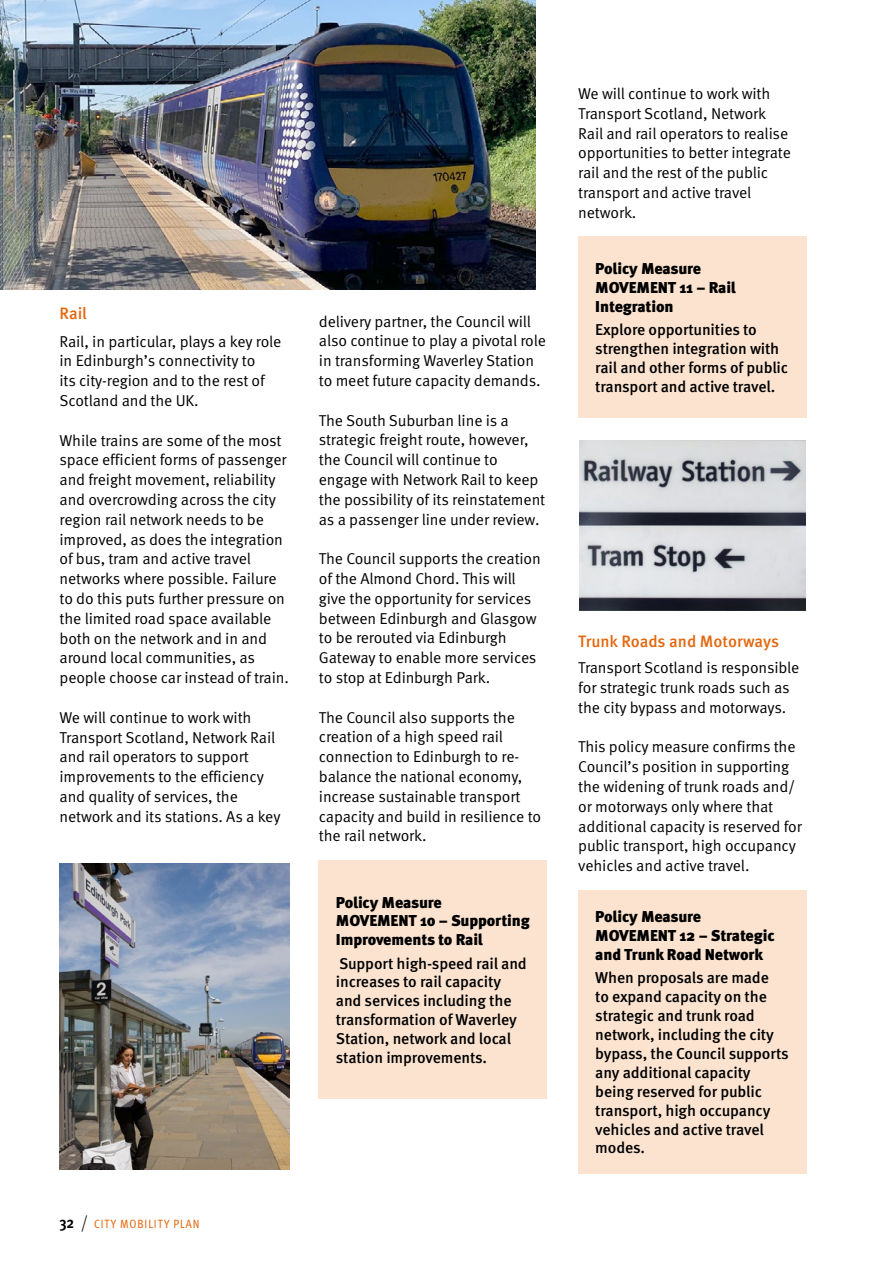
<style>
.page{position:relative;width:893px;height:1263px;background:#fff}
.page>*{position:absolute;margin:0;border:0;box-sizing:border-box;transform-origin:0 0}
.t1{font:500 16.5px "Meta Pro";letter-spacing:-.005em;color:#e4660d}
.t2{font:15.75px/19.8px "Meta Pro Norm";letter-spacing:-.01em;color:#000}
.t3{font:500 15.75px/18.9px "Meta Pro";letter-spacing:-.01em;color:#000}
.t4{font:900 15.75px/18.9px "Meta Pro";letter-spacing:-.01em;color:#000}
.t5{font:condensed 12px "Meta Pro";letter-spacing:.08em;color:#e4660d}
.s1{font-weight:700;font-size:15.75px;color:#000}
.s2{font-weight:300;font-stretch:normal;font-size:18px;color:#000}
</style>
<div class="page">
<div style="left:319px;top:860px;width:228px;height:238px;background:#fbe3d0"></div>
<div style="left:578px;top:237px;width:228px;height:181px;background:#fbe3d0"></div>
<div style="left:578px;top:890px;width:228px;height:284px;background:#fbe3d0"></div>
<img style="left:60px;top:863px;width:229px;height:306px">
<img style="left:580px;top:441px;width:226px;height:169px">
<img style="left:0;top:0;width:536px;height:289px">
<p class="t1" style="left:60px;top:300px;width:29px">Rail</p>
<p class="t2" style="left:60px;top:330px;width:223px">Rail, in particular, plays a key role in Edinburgh’s connectivity to<br>its city-region and to the rest of<br>Scotland and the UK.</p>
<p class="t2" style="left:60px;top:429px;width:231px">While trains are some of the most space efficient forms of passenger and freight movement, reliability and overcrowding across the city region rail network needs to be improved, as does the integration of bus, tram and active travel networks where possible. Failure to do this puts further pressure on the limited road space available both on the network and in and around local communities, as people choose car instead of train.</p>
<p class="t2" style="left:60px;top:706px;width:223px">We will continue to work with<br>Transport Scotland, Network Rail and rail operators to support improvements to the efficiency and quality of services, the network and its stations. As a key</p>
<p class="t2" style="left:319px;top:310px;width:229px">delivery partner, the Council will also continue to play a pivotal role in transforming Waverley Station to meet future capacity demands.</p>
<p class="t2" style="left:319px;top:409px;width:228px">The South Suburban line is a strategic freight route, however, the Council will continue to engage with Network Rail to keep the possibility of its reinstatement as a passenger line under review.</p>
<p class="t2" style="left:319px;top:548px;width:223px">The Council supports the creation of the Almond Chord. This will give the opportunity for services between Edinburgh and Glasgow to be rerouted via Edinburgh<br>Gateway to enable more services to stop at Edinburgh Park.</p>
<p class="t2" style="left:319px;top:706px;width:224px">The Council also supports the creation of a high speed rail connection to Edinburgh to re&shy;balance the national economy, increase sustainable transport capacity and build in resilience to the rail network.</p>
<p class="t4" style="left:336px;top:892px;width:195px">Policy Measure<br>MOVEMENT 10 – Supporting<br>Improvements to Rail</p>
<p class="t3" style="left:336px;top:953px;width:192px">Support high-speed rail and increases to rail capacity and services including the transformation of Waverley<br>Station, network and local station improvements.</p>
<p class="t5" style="left:60px;top:1214px;width:142px"><span class="s1">32</span> <span class="s2">/</span> CITY MOBILITY PLAN</p>
<p class="t2" style="left:578px;top:83px;width:214px">We will continue to work with<br>Transport Scotland, Network<br>Rail and rail operators to realise opportunities to better integrate rail and the rest of the public transport and active travel network.</p>
<p class="t4" style="left:595px;top:259px;width:142px">Policy Measure<br>MOVEMENT 11 – Rail<br>Integration</p>
<p class="t3" style="left:595px;top:319px;width:194px">Explore opportunities to strengthen integration with rail and other forms of public transport and active travel.</p>
<p class="t1" style="left:578px;top:628px;width:202px">Trunk Roads and Motorways</p>
<p class="t2" style="left:578px;top:657px;width:223px">Transport Scotland is responsible for strategic trunk roads such as the city bypass and motorways.</p>
<p class="t2" style="left:578px;top:736px;width:225px">This policy measure confirms the<br>Council’s position in supporting the widening of trunk roads and/ or motorways only where that additional capacity is reserved for public transport, high occupancy vehicles and active travel.</p>
<p class="t4" style="left:595px;top:907px;width:181px">Policy Measure<br>MOVEMENT 12 – Strategic and Trunk Road Network</p>
<p class="t3" style="left:595px;top:967px;width:195px">When proposals are made<br>to expand capacity on the strategic and trunk road network, including the city bypass, the Council supports any additional capacity being reserved for public transport, high occupancy vehicles and active travel modes.</p>
</div>
